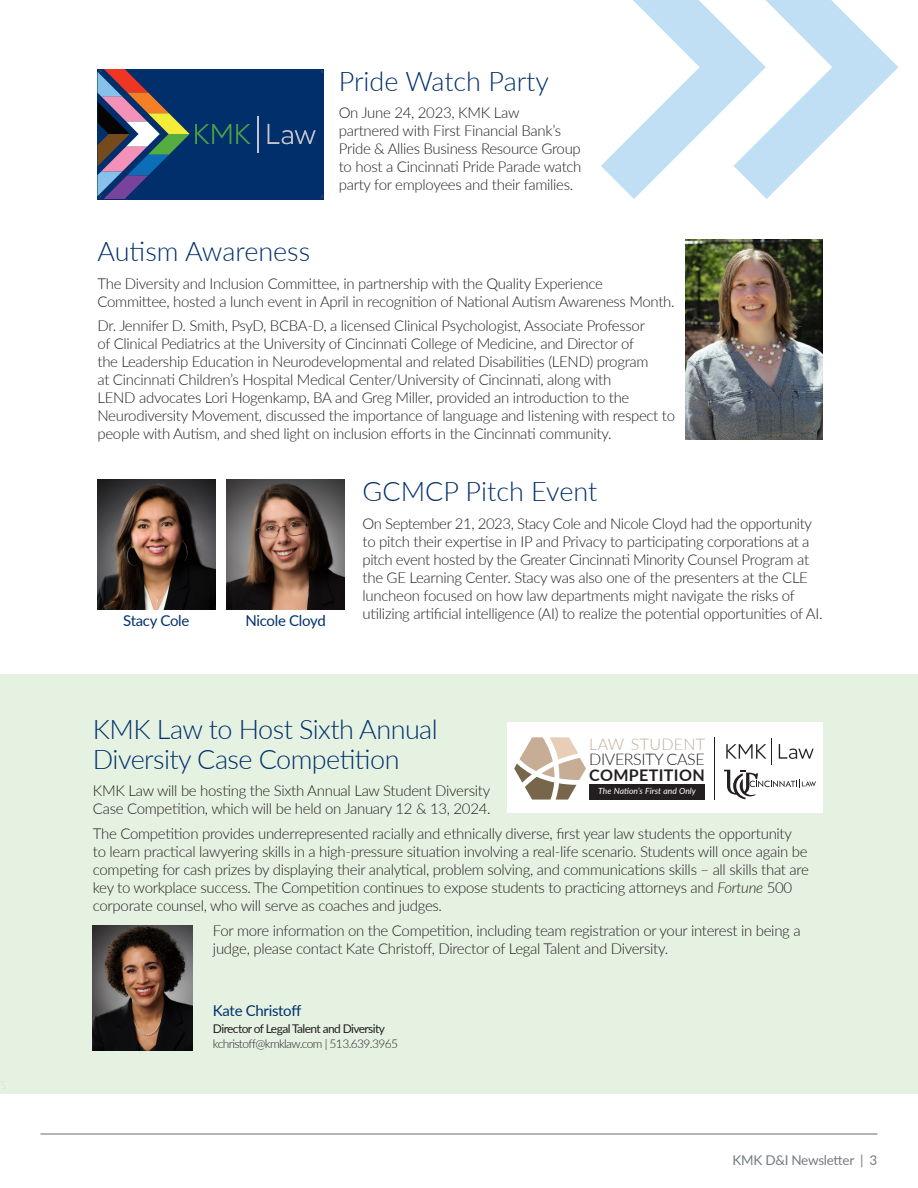
<style>
.page{position:relative;width:918px;height:1188px;background:#fff}
.page>*{position:absolute;margin:0;border:0;box-sizing:border-box;transform-origin:0 0}
.Inside_Title{font:300 27px/30px "Lato";letter-spacing:-.02em;color:#002f6b}
.Inside_Title-2{font:300 27px "Lato";color:#002f6b}
.t1{font:300 16.05px "Lato";letter-spacing:-.025em;color:#231f20}
.t2{font:700 16.05px "Lato";letter-spacing:.02em;color:#231f20}
.t3{font:300 16.05px "Lato";letter-spacing:.02em;color:#c7ac96}
.Basic_Body{font:300 15px/18px "Lato";letter-spacing:-.02em;color:#231f20}
.Attorney{font:15px "Lato";letter-spacing:-.02em;color:#002f6b}
.t4{font:13.5px "Lato";letter-spacing:-.02em;color:#777b83}
.Attorney_College{font:300 12px "Lato";letter-spacing:-.05em;color:#231f20}
.Attorney_PG{font:12px "Lato";letter-spacing:-.05em;color:#231f20}
.t5{font:italic 8.55px "Lato";letter-spacing:.01em;color:#fff}
.s1{font-style:italic}
</style>
<div class="page">
<hr style="left:40px;top:1133px;width:838px;height:2px;background:#777b83">
<div style="left:0;top:674px;width:918px;height:420px;background:#e5f2e2"></div>
<img style="left:227px;top:480px;width:118px;height:129px">
<img style="left:97px;top:480px;width:118px;height:129px">
<div style="left:507px;top:723px;width:316px;height:90px;background:#fff"></div>
<svg style="left:514px;top:737px;width:72px;height:63px"></svg>
<svg style="left:724px;top:738px;width:92px;height:61px"></svg>
<div style="left:589px;top:784px;width:116px;height:16px;background:#231f20"></div>
<hr style="left:714px;top:737px;width:1px;height:63px;background:#231f20">
<img style="left:686px;top:239px;width:137px;height:200px">
<div style="left:98px;top:69px;width:226px;height:130px;background:#002f6b"></div>
<hr style="left:257px;top:116px;width:1px;height:36px;background:#c3c4cc">
<svg style="left:268px;top:124px;width:48px;height:20px"></svg>
<svg style="left:98px;top:69px;width:153px;height:130px"></svg>
<svg style="left:601px;top:0;width:297px;height:199px"></svg>
<img style="left:93px;top:926px;width:100px;height:125px">
<p class="Inside_Title-2" style="left:339px;top:62px;width:212px">Pride Watch Party</p>
<p class="Basic_Body" style="left:339px;top:104px;width:244px">On June 24, 2023, KMK Law partnered with First Financial Bank’s Pride &amp; Allies Business Resource Group to host a Cincinnati Pride Parade watch party for employees and their families.</p>
<p class="Inside_Title-2" style="left:98px;top:233px;width:214px">Autism Awareness</p>
<p class="Basic_Body" style="left:98px;top:274px;width:579px">The Diversity and Inclusion Committee, in partnership with the Quality Experience<br>Committee, hosted a lunch event in April in recognition of National Autism Awareness Month.</p>
<p class="Basic_Body" style="left:98px;top:317px;width:579px">Dr. Jennifer D. Smith, PsyD, BCBA-D, a licensed Clinical Psychologist, Associate Professor<br>of Clinical Pediatrics at the University of Cincinnati College of Medicine, and Director of<br>the Leadership Education in Neurodevelopmental and related Disabilities (LEND) program<br>at Cincinnati Children’s Hospital Medical Center/University of Cincinnati, along with<br>LEND advocates Lori Hogenkamp, BA and Greg Miller, provided an introduction to the Neurodiversity Movement, discussed the importance of language and listening with respect to people with Autism, and shed light on inclusion efforts in the Cincinnati community.</p>
<p class="Attorney" style="left:123px;top:610px;width:68px">Stacy Cole</p>
<p class="Attorney" style="left:246px;top:610px;width:82px">Nicole Cloyd</p>
<p class="Inside_Title-2" style="left:363px;top:473px;width:236px">GCMCP Pitch Event</p>
<p class="Basic_Body" style="left:363px;top:514px;width:461px">On September 21, 2023, Stacy Cole and Nicole Cloyd had the opportunity to pitch their expertise in IP and Privacy to participating corporations at a pitch event hosted by the Greater Cincinnati Minority Counsel Program at the GE Learning Center. Stacy was also one of the presenters at the CLE luncheon focused on how law departments might navigate the risks of utilizing artificial intelligence (AI) to realize the potential opportunities of AI.</p>
<p class="Inside_Title" style="left:93px;top:713px;width:346px">KMK Law to Host Sixth Annual<br>Diversity Case Competition</p>
<p class="Basic_Body" style="left:93px;top:781px;width:399px">KMK Law will be hosting the Sixth Annual Law Student Diversity<br>Case Competition, which will be held on January 12 &amp; 13, 2024.</p>
<p class="Basic_Body" style="left:93px;top:824px;width:717px">The Competition provides underrepresented racially and ethnically diverse, first year law students the opportunity to learn practical lawyering skills in a high-pressure situation involving a real-life scenario. Students will once again be competing for cash prizes by displaying their analytical, problem solving, and communications skills – all skills that are key to workplace success. The Competition continues to expose students to practicing attorneys and <span class="s1">Fortune</span> 500 corporate counsel, who will serve as coaches and judges.</p>
<p class="Basic_Body" style="left:213px;top:921px;width:589px">For more information on the Competition, including team registration or your interest in being a judge, please contact Kate Christoff, Director of Legal Talent and Diversity.</p>
<p class="t3" style="left:589px;top:733px;width:117px">LAW STUDENT</p>
<p class="t1" style="left:589px;top:748px;width:117px">DIVERSITY CASE</p>
<p class="t2" style="left:589px;top:763px;width:117px">COMPETITION</p>
<p class="t5" style="left:598px;top:785px;width:99px">The Nation’s First and Only</p>
<p class="Attorney" style="left:213px;top:1000px;width:90px">Kate Christoff</p>
<p class="Attorney_PG" style="left:213px;top:1020px;width:174px">Director of Legal Talent and Diversity</p>
<p class="Attorney_College" style="left:213px;top:1035px;width:187px">kchristoff@kmklaw.com | 513.639.3965</p>
<p class="t4" style="left:733px;top:1151px;width:146px">KMK D&amp;I Newsletter | 3</p>
</div>
